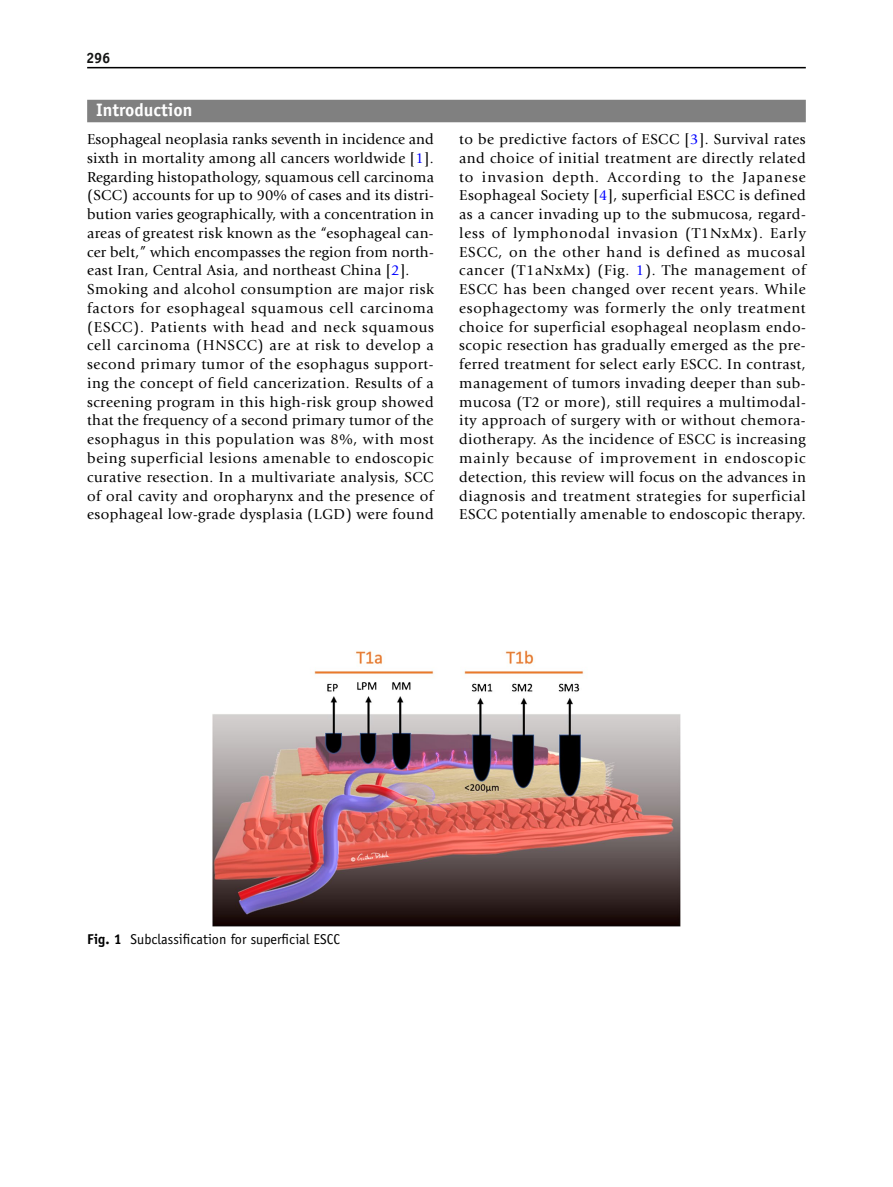
<style>
.page{position:relative;width:893px;height:1187px;background:#fff}
.page>*{position:absolute;margin:0;border:0;box-sizing:border-box;transform-origin:0 0}
.t1{font:700 18px "Officina Sans";color:#fff}
.t2{font:15px/18.8px "Giovanni";letter-spacing:.03em;color:#000}
.t3{font:15px "Adv TT4 ca 3 bd 34.B";color:#131413}
.t4{font:14.25px "Officina Sans";color:#000}
.s1{color:#00f}
.s2{font-weight:700}
</style>
<div class="page">
<hr style="left:87px;top:67px;width:719px;height:1px;background:#000">
<div style="left:87px;top:100px;width:719px;height:22px;background:#808080"></div>
<img style="left:213px;top:650px;width:467px;height:276px">
<p class="t3" style="left:86px;top:52px;width:26px">296</p>
<p class="t1" style="left:96px;top:99px;width:98px">Introduction</p>
<p class="t2" style="left:87px;top:130px;width:348px">Esophageal neoplasia ranks seventh in incidence and sixth in mortality among all cancers worldwide [<span class="s1">1</span>].<br>Regarding histopathology, squamous cell carcinoma (SCC) accounts for up to 90% of cases and its distri&shy;bution varies geographically, with a concentration in areas of greatest risk known as the “esophageal can&shy;cer belt,” which encompasses the region from north&shy;east Iran, Central Asia, and northeast China [<span class="s1">2</span>].<br>Smoking and alcohol consumption are major risk factors for esophageal squamous cell carcinoma (ESCC). Patients with head and neck squamous cell carcinoma (HNSCC) are at risk to develop a second primary tumor of the esophagus support&shy;ing the concept of field cancerization. Results of a screening program in this high-risk group showed that the frequency of a second primary tumor of the esophagus in this population was 8%, with most being superficial lesions amenable to endoscopic curative resection. In a multivariate analysis, SCC of oral cavity and oropharynx and the presence of esophageal low-grade dysplasia (LGD) were found</p>
<p class="t2" style="left:459px;top:130px;width:348px;text-align:justify">to be predictive factors of ESCC [<span class="s1">3</span>]. Survival rates and choice of initial treatment are directly related to invasion depth. According to the Japanese Esophageal Society [<span class="s1">4</span>], superficial ESCC is defined as a cancer invading up to the submucosa, regard&shy;less of lymphonodal invasion (T1NxMx). Early ESCC, on the other hand is defined as mucosal cancer (T1aNxMx) (Fig. <span class="s1">1</span>). The management of ESCC has been changed over recent years. While esophagectomy was formerly the only treatment choice for superficial esophageal neoplasm endo&shy;scopic resection has gradually emerged as the pre&shy;ferred treatment for select early ESCC. In contrast, management of tumors invading deeper than sub&shy;mucosa (T2 or more), still requires a multimodal&shy;ity approach of surgery with or without chemora&shy;diotherapy. As the incidence of ESCC is increasing mainly because of improvement in endoscopic detection, this review will focus on the advances in diagnosis and treatment strategies for superficial ESCC potentially amenable to endoscopic therapy.</p>
<p class="t4" style="left:87px;top:931px;width:254px"><span class="s2">Fig. 1</span> Subclassification for superficial ESCC</p>
</div>
